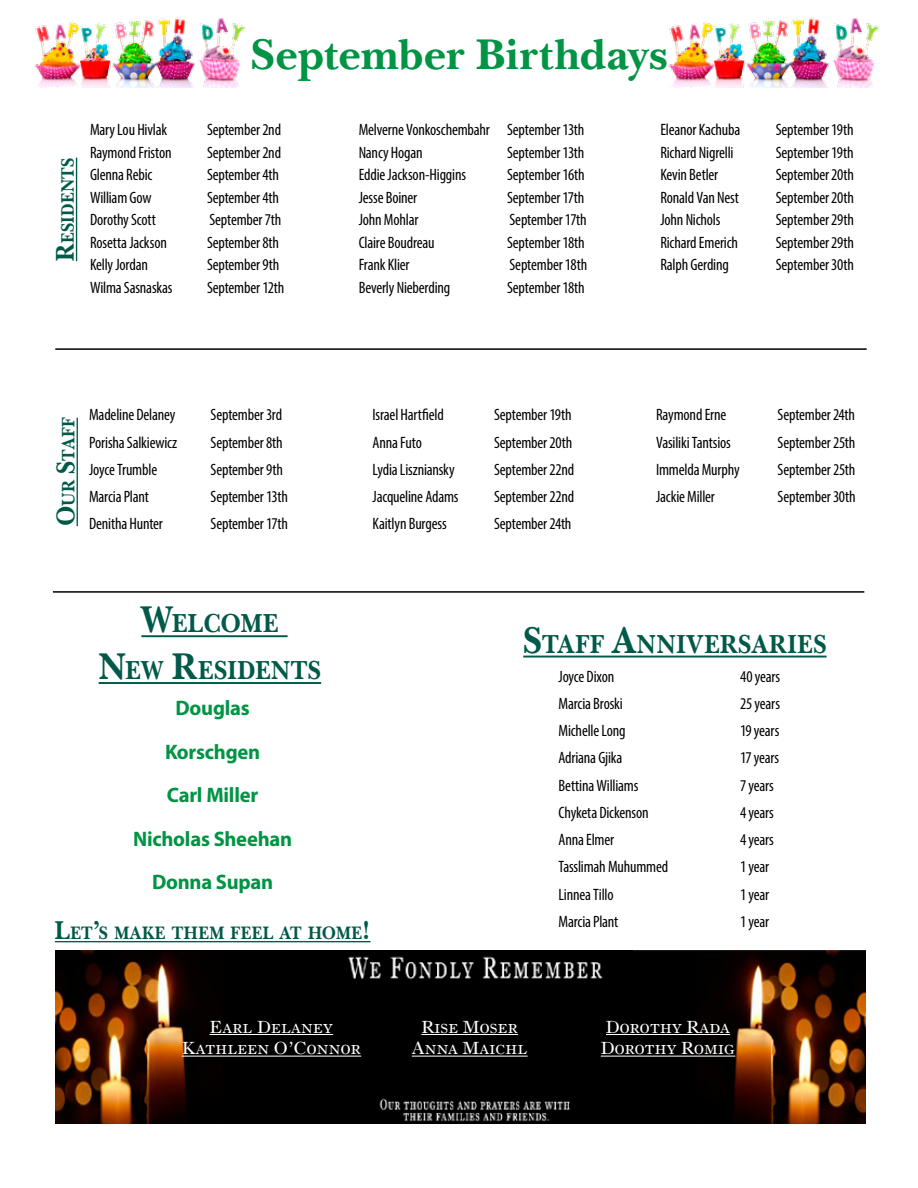
<style>
.page{position:relative;width:918px;height:1188px;background:#fff}
.page>*{position:absolute;margin:0;border:0;box-sizing:border-box;transform-origin:0 0}
.t1{font:700 45px "New Baskerville LT";letter-spacing:.005em;color:#009444}
.t2{font:700 27.3px/46.8px "New Baskerville LT";letter-spacing:.025em;color:#005949;text-align:center;scale:.9 1}
.t3{font:700 21px/43.5px "Myriad Pro";letter-spacing:-.01em;color:#009444;text-align:center}
.t4{font:700 18.9px "New Baskerville LT";letter-spacing:.03em;color:#005949;scale:.9 1}
.t5{font:18px/21.6px "Old Style Seven SC";color:#fff;text-align:center}
.t6{font:condensed 16.5px/22.5px "Myriad Pro";letter-spacing:-.01em;color:#000}
.s1{font-size:27px}
.s2{font-size:39px}
</style>
<div class="page">
<img style="left:632px;top:951px;width:233px;height:173px">
<hr style="left:523px;top:656px;width:304px;height:2px;background:#005949">
<hr style="left:76px;top:158px;width:1px;height:103px;background:#005949">
<img style="left:668px;top:18px;width:212px;height:70px">
<hr style="left:77px;top:418px;width:1px;height:108px;background:#005949">
<img style="left:55px;top:950px;width:577px;height:174px">
<hr style="left:210px;top:1034px;width:123px;height:1px;background:#fff">
<hr style="left:182px;top:1056px;width:179px;height:1px;background:#fff">
<hr style="left:421px;top:1034px;width:97px;height:1px;background:#fff">
<hr style="left:412px;top:1056px;width:116px;height:1px;background:#fff">
<hr style="left:606px;top:1034px;width:124px;height:1px;background:#fff">
<hr style="left:601px;top:1056px;width:134px;height:1px;background:#fff">
<img style="left:34px;top:18px;width:212px;height:70px">
<hr style="left:141px;top:635px;width:147px;height:2px;background:#005949">
<hr style="left:99px;top:682px;width:222px;height:2px;background:#005949">
<hr style="left:55px;top:348px;width:812px;height:2px;background:#000">
<hr style="left:53px;top:591px;width:811px;height:2px;background:#000">
<hr style="left:55px;top:941px;width:316px;height:1px;background:#005949">
<h1 class="t1" style="left:251px;top:28px;width:418px">September Birthdays</h1>
<p class="t4" style="left:57px;top:261px;width:115px;rotate:-90deg"><span class="s1">R</span>ESIDENTS</p>
<p class="t6" style="left:90px;top:118px;width:79px">Mary Lou Hivlak</p>
<p class="t6" style="left:207px;top:118px;width:76px">September 2nd</p>
<p class="t6" style="left:90px;top:141px;width:83px">Raymond Friston</p>
<p class="t6" style="left:207px;top:141px;width:76px">September 2nd</p>
<p class="t6" style="left:90px;top:163px;width:64px">Glenna Rebic</p>
<p class="t6" style="left:207px;top:163px;width:73px">September 4th</p>
<p class="t6" style="left:90px;top:186px;width:63px">William Gow</p>
<p class="t6" style="left:207px;top:186px;width:73px">September 4th</p>
<p class="t6" style="left:90px;top:208px;width:67px">Dorothy Scott</p>
<p class="t6" style="left:209px;top:208px;width:73px">September 7th</p>
<p class="t6" style="left:90px;top:231px;width:78px">Rosetta Jackson</p>
<p class="t6" style="left:207px;top:231px;width:74px">September 8th</p>
<p class="t6" style="left:90px;top:253px;width:59px">Kelly Jordan</p>
<p class="t6" style="left:207px;top:253px;width:74px">September 9th</p>
<p class="t6" style="left:90px;top:276px;width:84px">Wilma Sasnaskas</p>
<p class="t6" style="left:207px;top:276px;width:79px">September 12th</p>
<p class="t6" style="left:359px;top:118px;width:227px">Melverne Vonkoschembahr September 13th<br>Nancy Hogan</p>
<p class="t6" style="left:507px;top:141px;width:79px">September 13th</p>
<p class="t6" style="left:359px;top:163px;width:109px">Eddie Jackson-Higgins</p>
<p class="t6" style="left:507px;top:163px;width:79px">September 16th</p>
<p class="t6" style="left:359px;top:186px;width:60px">Jesse Boiner</p>
<p class="t6" style="left:507px;top:186px;width:79px">September 17th</p>
<p class="t6" style="left:359px;top:208px;width:61px">John Mohlar</p>
<p class="t6" style="left:510px;top:208px;width:79px">September 17th</p>
<p class="t6" style="left:359px;top:231px;width:78px">Claire Boudreau</p>
<p class="t6" style="left:507px;top:231px;width:79px">September 18th</p>
<p class="t6" style="left:359px;top:253px;width:52px">Frank Klier</p>
<p class="t6" style="left:510px;top:253px;width:79px">September 18th</p>
<p class="t6" style="left:359px;top:276px;width:93px">Beverly Nieberding</p>
<p class="t6" style="left:507px;top:276px;width:79px">September 18th</p>
<p class="t6" style="left:660px;top:118px;width:82px">Eleanor Kachuba</p>
<p class="t6" style="left:776px;top:118px;width:79px">September 19th</p>
<p class="t6" style="left:660px;top:141px;width:75px">Richard Nigrelli</p>
<p class="t6" style="left:776px;top:141px;width:79px">September 19th</p>
<p class="t6" style="left:660px;top:163px;width:59px">Kevin Betler</p>
<p class="t6" style="left:776px;top:163px;width:80px">September 20th</p>
<p class="t6" style="left:660px;top:186px;width:80px">Ronald Van Nest</p>
<p class="t6" style="left:776px;top:186px;width:80px">September 20th</p>
<p class="t6" style="left:660px;top:208px;width:62px">John Nichols</p>
<p class="t6" style="left:776px;top:208px;width:80px">September 29th</p>
<p class="t6" style="left:660px;top:231px;width:79px">Richard Emerich</p>
<p class="t6" style="left:776px;top:231px;width:80px">September 29th</p>
<p class="t6" style="left:660px;top:253px;width:70px">Ralph Gerding</p>
<p class="t6" style="left:776px;top:253px;width:80px">September 30th</p>
<p class="t4" style="left:57px;top:526px;width:122px;rotate:-90deg"><span class="s1">O</span>UR <span class="s1">S</span>TAFF</p>
<p class="t6" style="left:89px;top:403px;width:88px">Madeline Delaney</p>
<p class="t6" style="left:211px;top:403px;width:73px">September 3rd</p>
<p class="t6" style="left:89px;top:431px;width:90px">Porisha Salkiewicz</p>
<p class="t6" style="left:211px;top:431px;width:74px">September 8th</p>
<p class="t6" style="left:89px;top:458px;width:70px">Joyce Trumble</p>
<p class="t6" style="left:211px;top:458px;width:74px">September 9th</p>
<p class="t6" style="left:89px;top:485px;width:61px">Marcia Plant</p>
<p class="t6" style="left:211px;top:485px;width:79px">September 13th</p>
<p class="t6" style="left:89px;top:512px;width:75px">Denitha Hunter</p>
<p class="t6" style="left:211px;top:512px;width:79px">September 17th</p>
<p class="t6" style="left:373px;top:403px;width:73px">Israel Hartfield</p>
<p class="t6" style="left:494px;top:403px;width:79px">September 19th</p>
<p class="t6" style="left:373px;top:431px;width:51px">Anna Futo</p>
<p class="t6" style="left:494px;top:431px;width:80px">September 20th</p>
<p class="t6" style="left:373px;top:458px;width:84px">Lydia Liszniansky</p>
<p class="t6" style="left:494px;top:458px;width:82px">September 22nd</p>
<p class="t6" style="left:373px;top:485px;width:87px">Jacqueline Adams</p>
<p class="t6" style="left:494px;top:485px;width:82px">September 22nd</p>
<p class="t6" style="left:373px;top:512px;width:76px">Kaitlyn Burgess</p>
<p class="t6" style="left:494px;top:512px;width:79px">September 24th</p>
<p class="t6" style="left:656px;top:403px;width:72px">Raymond Erne</p>
<p class="t6" style="left:778px;top:403px;width:79px">September 24th</p>
<p class="t6" style="left:656px;top:431px;width:76px">Vasiliki Tantsios</p>
<p class="t6" style="left:778px;top:431px;width:79px">September 25th</p>
<p class="t6" style="left:656px;top:458px;width:85px">Immelda Murphy</p>
<p class="t6" style="left:778px;top:458px;width:79px">September 25th</p>
<p class="t6" style="left:656px;top:485px;width:60px">Jackie Miller</p>
<p class="t6" style="left:778px;top:485px;width:80px">September 30th</p>
<h2 class="t2" style="left:99px;top:600px;width:247px"><span class="s2">W</span>ELCOME<br><span class="s2">N</span>EW <span class="s2">R</span>ESIDENTS</h2>
<p class="t3" style="left:133px;top:686px;width:161px">Douglas<br>Korschgen<br>Carl Miller<br>Nicholas Sheehan<br>Donna Supan</p>
<p class="t4" style="left:55px;top:922px;width:352px"><span class="s1">L</span>ET<span class="s1">’</span>S MAKE THEM FEEL AT HOME<span class="s1">!</span></p>
<h2 class="t2" style="left:523px;top:621px;width:337px"><span class="s2">S</span>TAFF <span class="s2">A</span>NNIVERSARIES</h2>
<p class="t6" style="left:559px;top:665px;width:57px">Joyce Dixon</p>
<p class="t6" style="left:740px;top:665px;width:42px">40 years</p>
<p class="t6" style="left:559px;top:692px;width:66px">Marcia Broski</p>
<p class="t6" style="left:740px;top:692px;width:41px">25 years</p>
<p class="t6" style="left:559px;top:719px;width:69px">Michelle Long</p>
<p class="t6" style="left:740px;top:719px;width:41px">19 years</p>
<p class="t6" style="left:559px;top:747px;width:65px">Adriana Gjika</p>
<p class="t6" style="left:740px;top:747px;width:41px">17 years</p>
<p class="t6" style="left:559px;top:774px;width:81px">Bettina Williams</p>
<p class="t6" style="left:740px;top:774px;width:35px">7 years</p>
<p class="t6" style="left:559px;top:801px;width:92px">Chyketa Dickenson</p>
<p class="t6" style="left:740px;top:801px;width:35px">4 years</p>
<p class="t6" style="left:559px;top:828px;width:57px">Anna Elmer</p>
<p class="t6" style="left:740px;top:828px;width:35px">4 years</p>
<p class="t6" style="left:559px;top:856px;width:111px">Tasslimah Muhummed</p>
<p class="t6" style="left:740px;top:856px;width:31px">1 year</p>
<p class="t6" style="left:559px;top:883px;width:57px">Linnea Tillo</p>
<p class="t6" style="left:740px;top:883px;width:31px">1 year</p>
<p class="t6" style="left:559px;top:910px;width:61px">Marcia Plant</p>
<p class="t6" style="left:740px;top:910px;width:31px">1 year</p>
<p class="t5" style="left:182px;top:1016px;width:181px">Earl Delaney<br>Kathleen O’Connor</p>
<p class="t5" style="left:412px;top:1016px;width:117px">Rise Moser<br>Anna Maichl</p>
<p class="t5" style="left:601px;top:1016px;width:136px;text-align:left">Dorothy Rada<br>Dorothy Romig</p>
</div>
